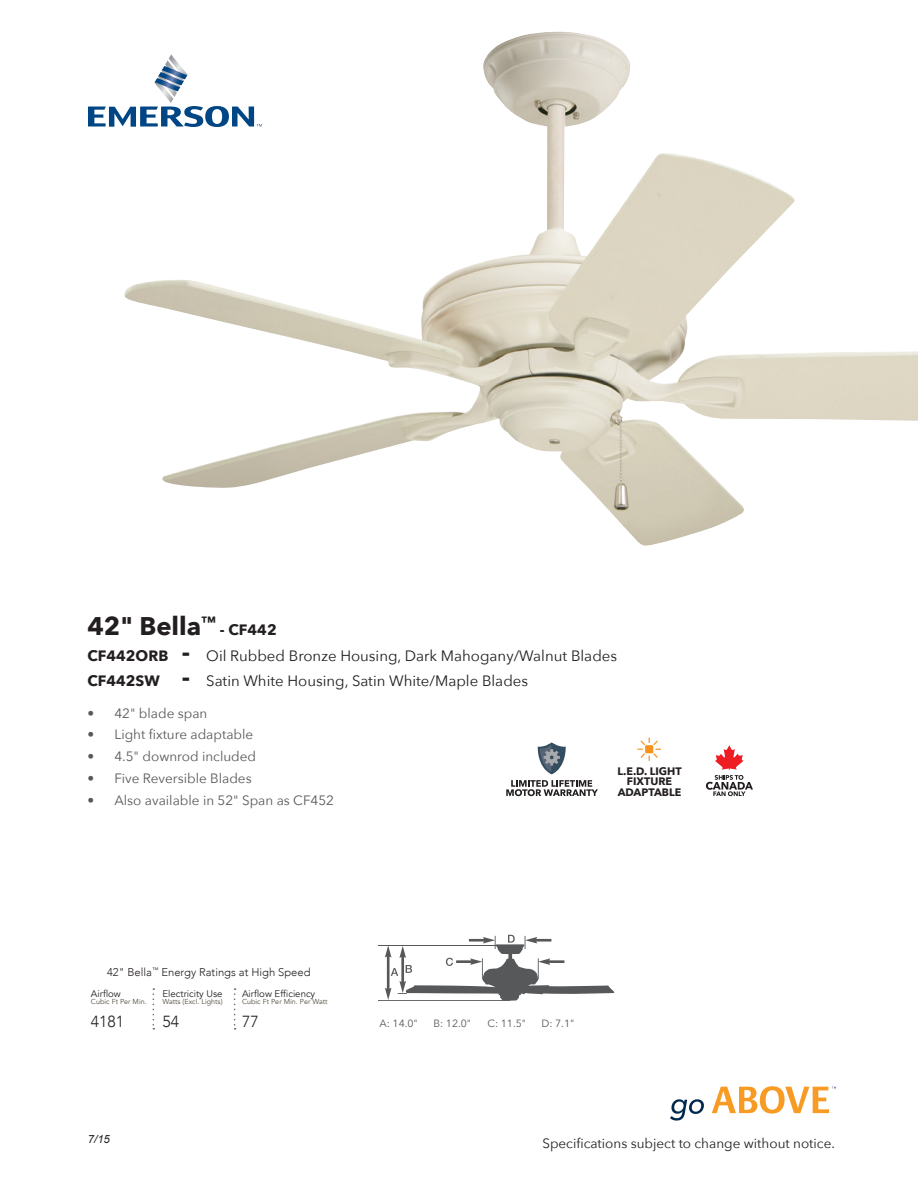
<style>
.page{position:relative;width:918px;height:1188px;background:#fff}
.page>*{position:absolute;margin:0;border:0;box-sizing:border-box;transform-origin:0 0}
.t1{font:700 25.5px "Avenir Next";color:#231f20}
.t2{font:300 16.05px "Avenir";color:#231f20}
.t3{font:15px/25.5px "Avenir Next";color:#231f20}
.t4{font:13.5px "Avenir Next";color:#57585a}
.t5{font:13.5px "Avenir Next";color:#231f20}
.t6{font:300 11.25px "Avenir";color:#231f20}
.t7{font:italic 11.25px "Arial";color:#231f20}
.t8{font:700 10.8px/10.5px "Avenir Next";color:#231f20;text-align:center}
.t9{font:10.5px "Avenir Next";color:#57585a}
.t10{font:9.6px "Avenir";color:#231f20}
.t11{font:7.2px "Avenir";color:#534d3e}
.s1{font-weight:700}
.s2{font-weight:700;font-size:25.5px}
</style>
<div class="page">
<svg style="left:88px;top:106px;width:36px;height:21px"></svg>
<svg style="left:670px;top:1099px;width:34px;height:22px"></svg>
<svg style="left:712px;top:1086px;width:124px;height:28px"></svg>
<img style="left:124px;top:31px;width:794px;height:515px">
<hr style="left:378px;top:945px;width:117px;height:1px;background:#57585a">
<hr style="left:378px;top:1000px;width:132px;height:1px;background:#57585a">
<svg style="left:385px;top:935px;width:229px;height:66px"></svg>
<svg style="left:153px;top:988px;width:1px;height:42px"></svg>
<svg style="left:234px;top:988px;width:2px;height:42px"></svg>
<svg style="left:637px;top:737px;width:24px;height:24px"></svg>
<div style="left:645px;top:745px;width:8px;height:8px;background:#f7931d"></div>
<svg style="left:706px;top:745px;width:47px;height:51px"></svg>
<svg style="left:506px;top:780px;width:92px;height:16px"></svg>
<svg style="left:537px;top:742px;width:29px;height:32px"></svg>
<h1 class="t1" style="left:87px;top:604px;width:130px">42" Bella<sup>™</sup></h1>
<p class="t3" style="left:87px;top:617px;width:531px;text-indent:132px"><span class="s1">- CF442<br>CF442ORB</span> <span class="s2">-</span> Oil Rubbed Bronze Housing, Dark Mahogany/Walnut Blades<br><span class="s1">CF442SW</span> <span class="s2">-</span> Satin White Housing, Satin White/Maple Blades</p>
<p class="t4" style="left:87px;top:702px;width:122px">• 42" blade span</p>
<p class="t4" style="left:87px;top:723px;width:167px">• Light fixture adaptable</p>
<p class="t4" style="left:87px;top:745px;width:170px">• 4.5" downrod included</p>
<p class="t4" style="left:87px;top:767px;width:166px">• Five Reversible Blades</p>
<p class="t4" style="left:87px;top:789px;width:248px">• Also available in 52" Span as CF452</p>
<p class="t8" style="left:618px;top:766px;width:66px">L.E.D. LIGHT<br>FIXTURE<br>ADAPTABLE</p>
<p class="t6" style="left:107px;top:965px;width:205px">42" Bella<sup>™</sup> Energy Ratings at High Speed</p>
<p class="t10" style="left:91px;top:988px;width:31px">Airflow</p>
<p class="t11" style="left:91px;top:998px;width:57px">Cubic Ft Per Min.</p>
<p class="t11" style="left:162px;top:998px;width:62px">Watts (Excl. Lights)</p>
<p class="t11" style="left:242px;top:998px;width:87px">Cubic Ft Per Min. Per Watt</p>
<p class="t10" style="left:162px;top:988px;width:62px">Electricity Use</p>
<p class="t10" style="left:242px;top:988px;width:75px">Airflow Efficiency</p>
<p class="t2" style="left:91px;top:1012px;width:35px">4181</p>
<p class="t2" style="left:162px;top:1012px;width:18px">54</p>
<p class="t2" style="left:242px;top:1012px;width:18px">77</p>
<p class="t7" style="left:88px;top:1132px;width:23px">7/15</p>
<p class="t9" style="left:380px;top:1015px;width:40px">A: 14.0"</p>
<p class="t9" style="left:434px;top:1015px;width:39px">B: 12.0"</p>
<p class="t9" style="left:488px;top:1015px;width:40px">C: 11.5"</p>
<p class="t9" style="left:542px;top:1015px;width:34px">D: 7.1"</p>
<p class="t5" style="left:542px;top:1132px;width:294px">Specifications subject to change without notice.</p>
</div>
